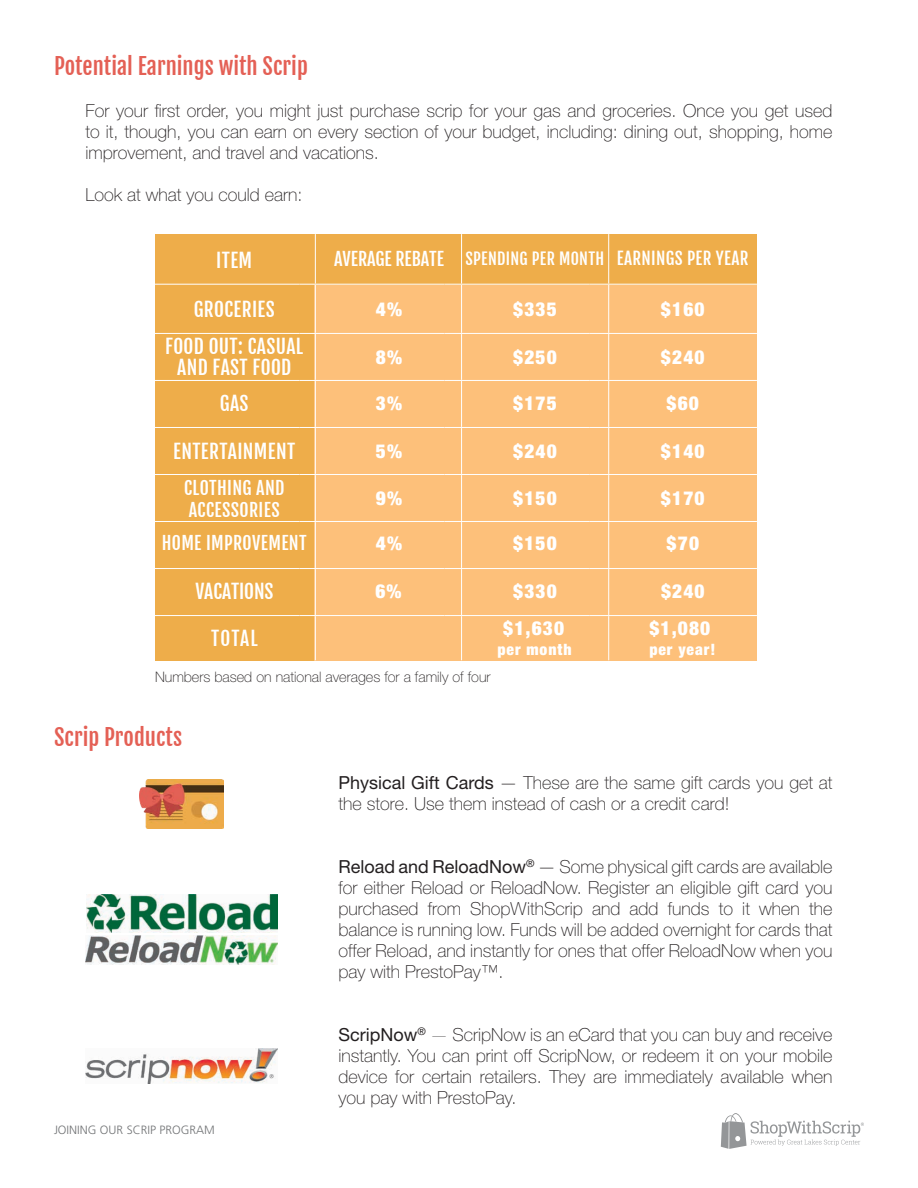
<style>
.page{position:relative;width:918px;height:1188px;background:#fff}
.page>*{position:absolute;margin:0;border:0;box-sizing:border-box;transform-origin:0 0}
.t1{font:22.5px "Fjalla One";color:#e46055}
.t2{font:900 condensed 19.35px "Helvetica Neue LT Std";letter-spacing:.06em;color:#fff}
.t3{font:19.35px/20.9px "Fjalla One";letter-spacing:.02em;color:#fff;text-align:center}
.t4{font:19.35px "Fjalla One";letter-spacing:-.005em;color:#fff}
.t5{font:100 18px/21px "Helvetica Neue LT Std";color:#231f20;text-align:justify}
.t6{font:17.85px/21.5px "Fjalla One";letter-spacing:.02em;color:#fff}
.t7{font:16.05px "Fjalla One";letter-spacing:.02em;color:#fff}
.t8{font:900 condensed 15.75px "Helvetica Neue LT Std";letter-spacing:.06em;color:#fff}
.t9{font:100 14.55px "Helvetica Neue LT Std";color:#231f20}
.t10{font:300 12px "Frutiger LT Std";color:#717375}
.s1{font-size:18px}
.s2{font-size:16.95px}
.s3{font-weight:400}
.s4{font-weight:200}
</style>
<div class="page">
<svg style="left:721px;top:1113px;width:143px;height:36px"></svg>
<img style="left:86px;top:1049px;width:191px;height:35px">
<img style="left:86px;top:935px;width:191px;height:30px">
<img style="left:86px;top:895px;width:191px;height:38px">
<img style="left:139px;top:780px;width:84px;height:48px">
<div style="left:155px;top:234px;width:602px;height:427px;background:#eead4a"></div>
<div style="left:314px;top:286px;width:443px;height:375px;background:#fdc07a"></div>
<hr style="left:590px;top:284px;width:167px;height:1px;background:#fff">
<hr style="left:154px;top:615px;width:145px;height:1px;background:#fff">
<hr style="left:590px;top:615px;width:167px;height:1px;background:#fff">
<hr style="left:590px;top:333px;width:167px;height:1px;background:#fff">
<hr style="left:299px;top:284px;width:146px;height:1px;background:#fff">
<hr style="left:445px;top:284px;width:145px;height:1px;background:#fff">
<hr style="left:299px;top:333px;width:146px;height:1px;background:#fff">
<hr style="left:445px;top:333px;width:145px;height:1px;background:#fff">
<hr style="left:154px;top:284px;width:145px;height:1px;background:#fff">
<hr style="left:154px;top:333px;width:145px;height:1px;background:#fff">
<hr style="left:461px;top:234px;width:1px;height:50px;background:#fff">
<hr style="left:461px;top:285px;width:1px;height:48px;background:#fff">
<hr style="left:461px;top:334px;width:1px;height:46px;background:#fff">
<hr style="left:461px;top:381px;width:1px;height:46px;background:#fff">
<hr style="left:461px;top:428px;width:1px;height:46px;background:#fff">
<hr style="left:461px;top:475px;width:1px;height:46px;background:#fff">
<hr style="left:461px;top:522px;width:1px;height:46px;background:#fff">
<hr style="left:461px;top:569px;width:1px;height:46px;background:#fff">
<hr style="left:461px;top:616px;width:1px;height:44px;background:#fff">
<hr style="left:154px;top:568px;width:145px;height:1px;background:#fff">
<hr style="left:299px;top:568px;width:146px;height:1px;background:#fff">
<hr style="left:445px;top:568px;width:145px;height:1px;background:#fff">
<hr style="left:590px;top:568px;width:167px;height:1px;background:#fff">
<hr style="left:154px;top:380px;width:145px;height:1px;background:#fff">
<hr style="left:299px;top:380px;width:146px;height:1px;background:#fff">
<hr style="left:445px;top:380px;width:145px;height:1px;background:#fff">
<hr style="left:590px;top:380px;width:167px;height:1px;background:#fff">
<hr style="left:154px;top:427px;width:145px;height:1px;background:#fff">
<hr style="left:299px;top:427px;width:146px;height:1px;background:#fff">
<hr style="left:445px;top:427px;width:145px;height:1px;background:#fff">
<hr style="left:590px;top:427px;width:167px;height:1px;background:#fff">
<hr style="left:154px;top:474px;width:145px;height:1px;background:#fff">
<hr style="left:299px;top:474px;width:146px;height:1px;background:#fff">
<hr style="left:445px;top:474px;width:145px;height:1px;background:#fff">
<hr style="left:590px;top:474px;width:167px;height:1px;background:#fff">
<hr style="left:154px;top:521px;width:145px;height:1px;background:#fff">
<hr style="left:299px;top:521px;width:146px;height:1px;background:#fff">
<hr style="left:445px;top:521px;width:145px;height:1px;background:#fff">
<hr style="left:590px;top:521px;width:167px;height:1px;background:#fff">
<hr style="left:299px;top:615px;width:146px;height:1px;background:#fff">
<hr style="left:315px;top:234px;width:1px;height:50px;background:#fff">
<hr style="left:315px;top:475px;width:1px;height:46px;background:#fff">
<hr style="left:315px;top:522px;width:1px;height:46px;background:#fff">
<hr style="left:315px;top:569px;width:1px;height:46px;background:#fff">
<hr style="left:315px;top:285px;width:1px;height:48px;background:#fff">
<hr style="left:315px;top:428px;width:1px;height:46px;background:#fff">
<hr style="left:315px;top:334px;width:1px;height:46px;background:#fff">
<hr style="left:315px;top:381px;width:1px;height:46px;background:#fff">
<hr style="left:315px;top:616px;width:1px;height:44px;background:#fff">
<hr style="left:445px;top:615px;width:145px;height:1px;background:#fff">
<hr style="left:608px;top:234px;width:1px;height:50px;background:#fff">
<hr style="left:608px;top:285px;width:1px;height:48px;background:#fff">
<hr style="left:608px;top:334px;width:1px;height:46px;background:#fff">
<hr style="left:608px;top:381px;width:1px;height:46px;background:#fff">
<hr style="left:608px;top:428px;width:1px;height:46px;background:#fff">
<hr style="left:608px;top:475px;width:1px;height:46px;background:#fff">
<hr style="left:608px;top:522px;width:1px;height:46px;background:#fff">
<hr style="left:608px;top:569px;width:1px;height:46px;background:#fff">
<hr style="left:608px;top:616px;width:1px;height:44px;background:#fff">
<p class="t1" style="left:54px;top:53px;width:255px">Potential Earnings with Scrip</p>
<p class="t5" style="left:86px;top:100px;width:749px">For your first order, you might just purchase scrip for your gas and groceries. Once you get used to it, though, you can earn on every section of your budget, including: dining out, shopping, home improvement, and travel and vacations.</p>
<p class="t5" style="left:86px;top:184px;width:219px">Look at what you could earn:</p>
<p class="t3" style="left:216px;top:250px;width:37px">ITEM</p>
<p class="t7" style="left:334px;top:249px;width:416px"><span class="s1">AVERAGE REBATE</span> SPENDING PER MONTH <span class="s2">EARNINGS PER YEAR</span></p>
<p class="t3" style="left:194px;top:299px;width:83px">GROCERIES</p>
<p class="t2" style="left:376px;top:297px;width:28px">4%</p>
<p class="t2" style="left:513px;top:297px;width:45px">$335</p>
<p class="t2" style="left:661px;top:297px;width:45px">$160</p>
<p class="t3" style="left:165px;top:336px;width:140px">FOOD OUT: CASUAL<br>AND FAST FOOD</p>
<p class="t2" style="left:376px;top:345px;width:28px">8%</p>
<p class="t2" style="left:513px;top:345px;width:45px">$250</p>
<p class="t2" style="left:661px;top:345px;width:45px">$240</p>
<p class="t3" style="left:220px;top:393px;width:30px">GAS</p>
<p class="t2" style="left:376px;top:391px;width:28px">3%</p>
<p class="t2" style="left:513px;top:391px;width:45px">$175</p>
<p class="t2" style="left:667px;top:391px;width:34px">$60</p>
<p class="t3" style="left:173px;top:441px;width:124px">ENTERTAINMENT</p>
<p class="t2" style="left:376px;top:439px;width:28px">5%</p>
<p class="t2" style="left:513px;top:439px;width:45px">$240</p>
<p class="t2" style="left:661px;top:439px;width:45px">$140</p>
<p class="t6" style="left:184px;top:477px;width:102px">CLOTHING AND<br>ACCESSORIES</p>
<p class="t2" style="left:376px;top:487px;width:28px">9%</p>
<p class="t2" style="left:513px;top:487px;width:45px">$150</p>
<p class="t2" style="left:661px;top:487px;width:45px">$170</p>
<p class="t6" style="left:162px;top:533px;width:146px">HOME IMPROVEMENT</p>
<p class="t2" style="left:376px;top:531px;width:28px">4%</p>
<p class="t2" style="left:513px;top:531px;width:45px">$150</p>
<p class="t2" style="left:667px;top:531px;width:34px">$70</p>
<p class="t4" style="left:195px;top:579px;width:80px">VACATIONS</p>
<p class="t2" style="left:375px;top:579px;width:28px">6%</p>
<p class="t2" style="left:513px;top:579px;width:45px">$330</p>
<p class="t2" style="left:661px;top:579px;width:45px">$240</p>
<p class="t3" style="left:211px;top:628px;width:48px">TOTAL</p>
<p class="t2" style="left:503px;top:617px;width:63px">$1,630</p>
<p class="t8" style="left:497px;top:639px;width:76px">per month</p>
<p class="t2" style="left:649px;top:617px;width:63px">$1,080</p>
<p class="t8" style="left:649px;top:639px;width:67px">per year!</p>
<p class="t9" style="left:155px;top:668px;width:337px">Numbers based on national averages for a family of four</p>
<p class="t1" style="left:54px;top:723px;width:130px">Scrip Products</p>
<p class="t10" style="left:54px;top:1123px;width:162px">JOINING OUR SCRIP PROGRAM</p>
<p class="t5" style="left:338px;top:773px;width:496px"><span class="s3">Physical Gift Cards</span> — These are the same gift cards you get at the store. Use them instead of cash or a credit card!</p>
<p class="t5" style="left:338px;top:856px;width:496px"><span class="s3">Reload and ReloadNow</span><sup>®</sup> — Some physical gift cards are available for either Reload or ReloadNow. Register an eligible gift card you purchased from ShopWithScrip and add funds to it when the balance is running low. Funds will be added overnight for cards that offer Reload, and instantly for ones that offer ReloadNow when you pay with PrestoPay™.</p>
<p class="t5" style="left:338px;top:1024px;width:496px"><span class="s3">ScripNow</span><sup>®</sup> <span class="s4">—</span> ScripNow is an eCard that you can buy and receive instantly. You can print off ScripNow, or redeem it on your mobile device for certain retailers. They are immediately available when you pay with PrestoPay.</p>
</div>
